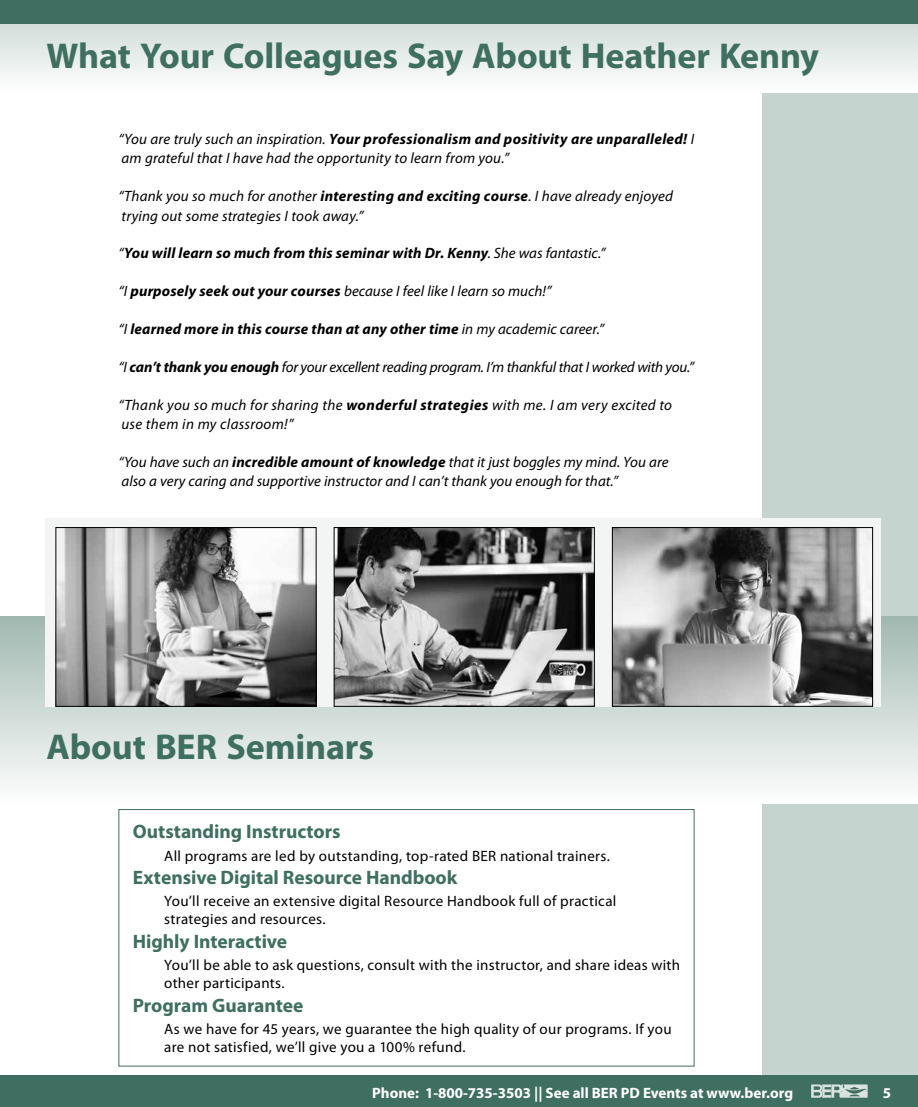
<style>
.page{position:relative;width:918px;height:1107px;background:#fff}
.page>*{position:absolute;margin:0;border:0;box-sizing:border-box;transform-origin:0 0}
.t1{font:700 36px "Myriad Pro";letter-spacing:-.005em;color:#3f6f60}
.t2{font:700 19.5px "Myriad Pro";color:#3f6f60}
.t3{font:italic 15px/19.5px "Myriad Pro";letter-spacing:.005em;color:#000}
.t4{font:15px/18px "Myriad Pro";letter-spacing:.02em;color:#000}
.t5{font:italic 700 15px "Myriad Pro";letter-spacing:.01em;color:#000}
.t6{font:italic 15px "Myriad Pro";letter-spacing:-.02em;color:#000}
.t7{font:700 15px "Myriad Pro";color:#fff}
.s1{font-weight:700}
.s2{font-weight:400}
</style>
<div class="page">
<div style="left:763px;top:0;width:155px;height:1107px;background:#c5d4cf"></div>
<div style="left:0;top:1076px;width:918px;height:31px;background:#3f6f60"></div>
<svg style="left:811px;top:1084px;width:57px;height:14px"></svg>
<svg style="left:0;top:24px;width:918px;height:68px"></svg>
<div style="left:0;top:0;width:918px;height:24px;background:#3f6f60"></div>
<div style="left:0;top:617px;width:918px;height:187px;background:linear-gradient(to bottom,#a1b8b1,#fefefe)"></div>
<div style="left:46px;top:518px;width:835px;height:189px;background:#f2f5f4"></div>
<img style="left:58px;top:529px;width:256px;height:176px">
<div style="left:56px;top:527px;width:260px;height:180px;border:1px solid #000"></div>
<svg style="left:336px;top:529px;width:257px;height:176px;background:#777"></svg>
<div style="left:334px;top:527px;width:261px;height:180px;border:1px solid #000"></div>
<img style="left:614px;top:529px;width:257px;height:176px">
<div style="left:612px;top:527px;width:261px;height:180px;border:1px solid #000"></div>
<div style="left:118px;top:809px;width:576px;height:257px;border:1px solid #3f6f60"></div>
<h1 class="t1" style="left:46px;top:32px;width:774px">What Your Colleagues Say About Heather Kenny</h1>
<p class="t3" style="left:118px;top:129px;width:577px">“You are truly such an inspiration. <span class="s1">Your professionalism and positivity are unparalleled!</span> I am grateful that I have had the opportunity to learn from you.”</p>
<p class="t3" style="left:118px;top:186px;width:556px">“Thank you so much for another <span class="s1">interesting and exciting course</span>. I have already enjoyed trying out some strategies I took away.”</p>
<p class="t5" style="left:118px;top:244px;width:489px"><span class="s2">“</span>You will learn so much from this seminar with Dr. Kenny<span class="s2">. She was fantastic.”</span></p>
<p class="t3" style="left:118px;top:281px;width:435px">“I <span class="s1">purposely seek out your courses</span> because I feel like I learn so much!”</p>
<p class="t5" style="left:118px;top:319px;width:487px"><span class="s2">“I</span> learned more in this course than at any other time <span class="s2">in my academic career.”</span></p>
<p class="t6" style="left:118px;top:358px;width:577px">“I <span class="s1">can’t thank you enough</span> for your excellent reading program. I’m thankful that I worked with you.”</p>
<p class="t3" style="left:118px;top:395px;width:555px">“Thank you so much for sharing the <span class="s1">wonderful strategies</span> with me. I am very excited to use them in my classroom!”</p>
<p class="t3" style="left:118px;top:452px;width:552px">“You have such an <span class="s1">incredible amount of knowledge</span> that it just boggles my mind. You are also a very caring and supportive instructor and I can’t thank you enough for that.”</p>
<h1 class="t1" style="left:46px;top:723px;width:329px">About BER Seminars</h1>
<h2 class="t2" style="left:133px;top:819px;width:209px">Outstanding Instructors</h2>
<p class="t4" style="left:164px;top:846px;width:447px">All programs are led by outstanding, top-rated BER national trainers.</p>
<h2 class="t2" style="left:133px;top:865px;width:326px">Extensive Digital Resource Handbook</h2>
<p class="t4" style="left:164px;top:892px;width:454px">You’ll receive an extensive digital Resource Handbook full of practical strategies and resources.</p>
<h2 class="t2" style="left:133px;top:929px;width:156px">Highly Interactive</h2>
<p class="t4" style="left:164px;top:956px;width:517px">You’ll be able to ask questions, consult with the instructor, and share ideas with other participants.</p>
<h2 class="t2" style="left:133px;top:992px;width:172px">Program Guarantee</h2>
<p class="t4" style="left:164px;top:1020px;width:509px">As we have for 45 years, we guarantee the high quality of our programs. If you are not satisfied, we’ll give you a 100% refund.</p>
<p class="t7" style="left:372px;top:1083px;width:422px">Phone: 1-800-735-3503 || See all BER PD Events at www.ber.org</p>
<p class="t7" style="left:883px;top:1083px;width:10px">5</p>
</div>
